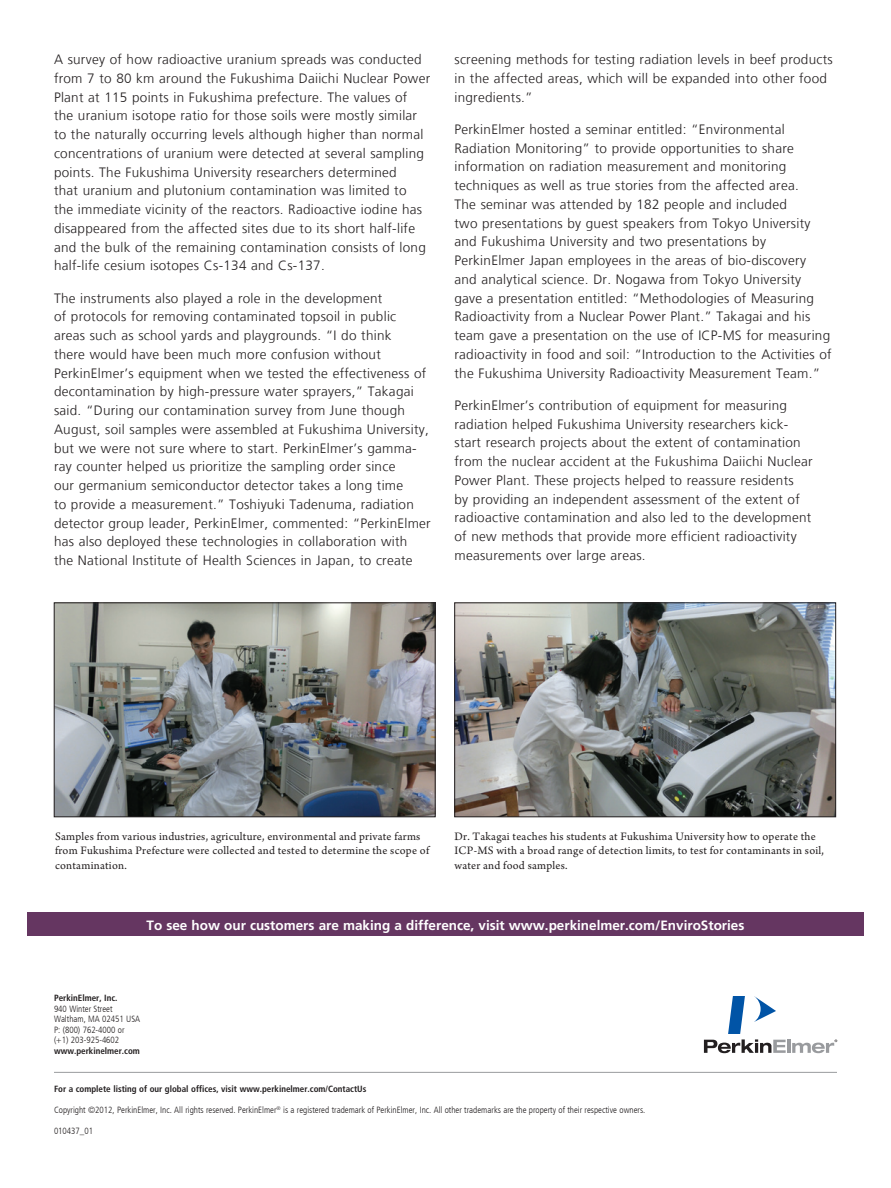
<style>
.page{position:relative;width:891px;height:1188px;background:#fff}
.page>*{position:absolute;margin:0;border:0;box-sizing:border-box;transform-origin:0 0}
.t1{font:300 13.5px/18.8px "Frutiger LT Com";letter-spacing:.02em;color:#231f20}
.t2{font:700 13.5px "Frutiger LT Com";color:#fff}
.t3{font:12px/14.4px "Arno Pro";letter-spacing:.02em;color:#231f20}
.t4{font:300 condensed 9px/10.5px "Frutiger LT Com";color:#231f20}
.t5{font:700 condensed 9px "Frutiger LT Com";color:#231f20}
</style>
<div class="page">
<img style="left:456px;top:605px;width:378px;height:210px">
<div style="left:454px;top:603px;width:382px;height:214px;border:1px solid #231f20"></div>
<img style="left:56px;top:605px;width:377px;height:210px">
<div style="left:54px;top:603px;width:381px;height:214px;border:1px solid #231f20"></div>
<hr style="left:787px;top:1039px;width:3px;height:14px;background:#999b9e">
<svg style="left:704px;top:996px;width:82px;height:57px"></svg>
<svg style="left:792px;top:1039px;width:45px;height:14px"></svg>
<div style="left:27px;top:913px;width:837px;height:23px;background:#653661"></div>
<hr style="left:54px;top:1072px;width:783px;height:1px;background:#999b9e">
<p class="t1" style="left:54px;top:50px;width:378px">A survey of how radioactive uranium spreads was conducted from 7 to 80 km around the Fukushima Daiichi Nuclear Power Plant at 115 points in Fukushima prefecture. The values of<br>the uranium isotope ratio for those soils were mostly similar to the naturally occurring levels although higher than normal concentrations of uranium were detected at several sampling points. The Fukushima University researchers determined<br>that uranium and plutonium contamination was limited to<br>the immediate vicinity of the reactors. Radioactive iodine has disappeared from the affected sites due to its short half-life and the bulk of the remaining contamination consists of long half-life cesium isotopes Cs-134 and Cs-137.</p>
<p class="t1" style="left:54px;top:289px;width:378px">The instruments also played a role in the development<br>of protocols for removing contaminated topsoil in public<br>areas such as school yards and playgrounds. “I do think<br>there would have been much more confusion without PerkinElmer’s equipment when we tested the effectiveness of decontamination by high-pressure water sprayers,” Takagai said. “During our contamination survey from June though August, soil samples were assembled at Fukushima University, but we were not sure where to start. PerkinElmer’s gamma&shy;ray counter helped us prioritize the sampling order since<br>our germanium semiconductor detector takes a long time<br>to provide a measurement.” Toshiyuki Tadenuma, radiation detector group leader, PerkinElmer, commented: “PerkinElmer has also deployed these technologies in collaboration with<br>the National Institute of Health Sciences in Japan, to create</p>
<p class="t1" style="left:454px;top:50px;width:380px">screening methods for testing radiation levels in beef products in the affected areas, which will be expanded into other food ingredients.”</p>
<p class="t1" style="left:454px;top:120px;width:379px">PerkinElmer hosted a seminar entitled: “Environmental Radiation Monitoring” to provide opportunities to share information on radiation measurement and monitoring techniques as well as true stories from the affected area.<br>The seminar was attended by 182 people and included<br>two presentations by guest speakers from Tokyo University and Fukushima University and two presentations by PerkinElmer Japan employees in the areas of bio-discovery<br>and analytical science. Dr. Nogawa from Tokyo University gave a presentation entitled: “Methodologies of Measuring Radioactivity from a Nuclear Power Plant.” Takagai and his team gave a presentation on the use of ICP-MS for measuring radioactivity in food and soil: “Introduction to the Activities of the Fukushima University Radioactivity Measurement Team.”</p>
<p class="t1" style="left:454px;top:396px;width:360px">PerkinElmer’s contribution of equipment for measuring radiation helped Fukushima University researchers kick&shy;start research projects about the extent of contamination from the nuclear accident at the Fukushima Daiichi Nuclear Power Plant. These projects helped to reassure residents<br>by providing an independent assessment of the extent of radioactive contamination and also led to the development of new methods that provide more efficient radioactivity measurements over large areas.</p>
<p class="t3" style="left:55px;top:830px;width:376px">Samples from various industries, agriculture, environmental and private farms from Fukushima Prefecture were collected and tested to determine the scope of contamination.</p>
<p class="t3" style="left:454px;top:830px;width:371px">Dr. Takagai teaches his students at Fukushima University how to operate the<br>ICP-MS with a broad range of detection limits, to test for contaminants in soil, water and food samples.</p>
<p class="t2" style="left:147px;top:917px;width:599px">To see how our customers are making a difference, visit www.perkinelmer.com/EnviroStories</p>
<p class="t5" style="left:54px;top:993px;width:65px">PerkinElmer, Inc.</p>
<p class="t4" style="left:54px;top:1003px;width:88px">940 Winter Street<br>Waltham, MA 02451 USA<br>P: (800) 762-4000 or (+1) 203-925-4602</p>
<p class="t5" style="left:54px;top:1045px;width:87px">www.perkinelmer.com</p>
<p class="t5" style="left:54px;top:1083px;width:314px">For a complete listing of our global offices, visit www.perkinelmer.com/ContactUs</p>
<p class="t4" style="left:54px;top:1105px;width:593px">Copyright ©2012, PerkinElmer, Inc. All rights reserved. PerkinElmer<sup>®</sup> is a registered trademark of PerkinElmer, Inc. All other trademarks are the property of their respective owners.</p>
<p class="t4" style="left:54px;top:1126px;width:41px">010437_01</p>
</div>
